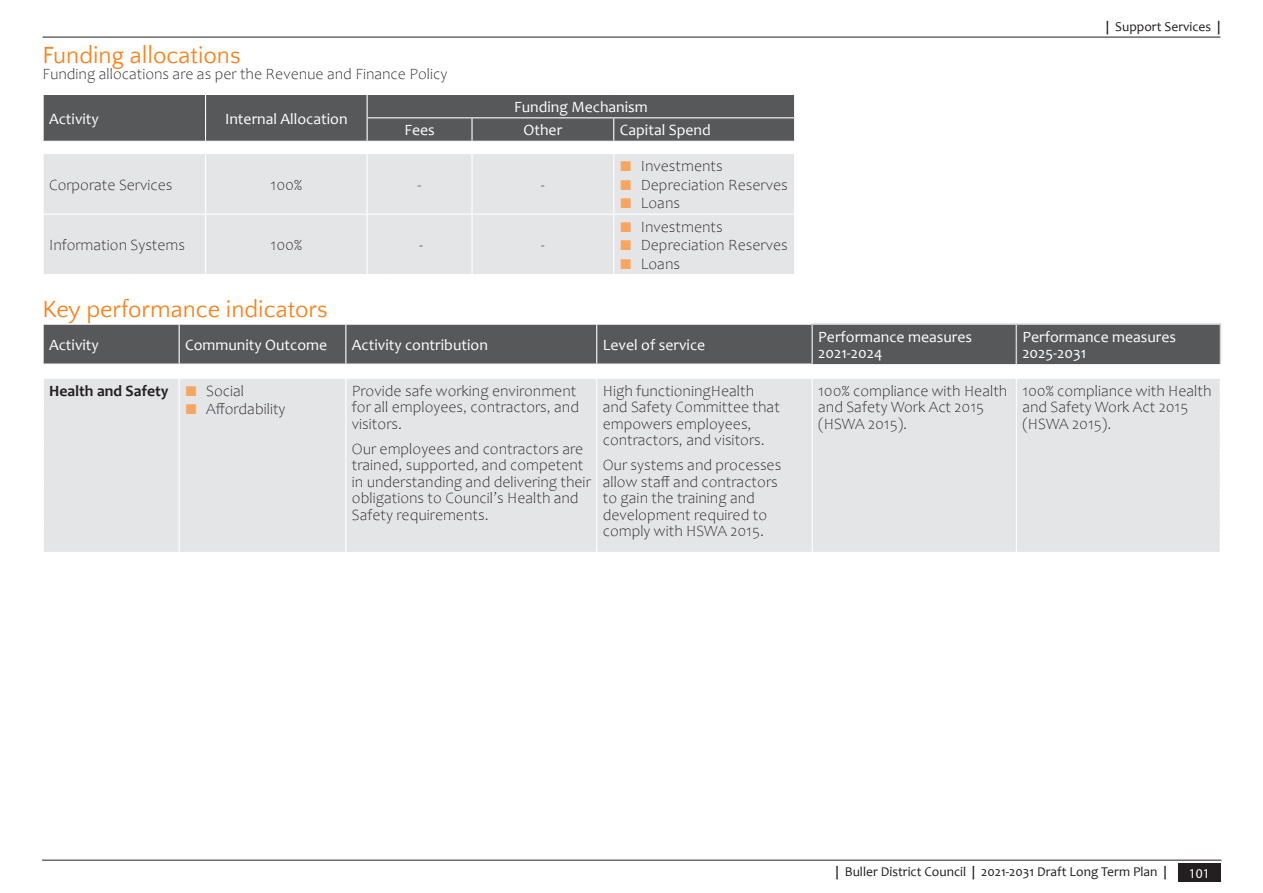
<style>
.page{position:relative;width:1263px;height:893px;background:#fff}
.page>*{position:absolute;margin:0;border:0;box-sizing:border-box;transform-origin:0 0}
.Heading_1_ORANGE{font:24px "Quattrocento Sans";color:#f58521}
.Normal{font:300 15.75px/16.5px "Candara";color:#231f20}
.Normal_-_White_Left{font:15.75px/16.5px "Candara";color:#fff}
.Normal_-_White_centr{font:15.75px "Candara";color:#fff}
.Normal_bold{font:700 15.75px "Candara";color:#231f20}
.t1{font:13.5px "Candara";color:#231f20}
.t2{font:13.5px "Myriad Pro";color:#fff}
.s1{font-weight:700}
</style>
<div class="page">
<div style="left:1178px;top:863px;width:42px;height:19px;background:#231f20"></div>
<hr style="left:42px;top:860px;width:1179px;height:1px;background:#231f20">
<hr style="left:43px;top:37px;width:1177px;height:1px;background:#231f20">
<div style="left:44px;top:154px;width:750px;height:105px;background:#e4e5e7"></div>
<svg style="left:43px;top:94px;width:752px;height:48px;background:#626364"></svg>
<hr style="left:205px;top:154px;width:1px;height:60px;background:#fff">
<hr style="left:367px;top:154px;width:1px;height:60px;background:#fff">
<hr style="left:471px;top:154px;width:2px;height:60px;background:#fff">
<hr style="left:613px;top:154px;width:1px;height:60px;background:#fff">
<hr style="left:43px;top:214px;width:163px;height:1px;background:#fff">
<hr style="left:206px;top:214px;width:161px;height:1px;background:#fff">
<hr style="left:205px;top:215px;width:1px;height:59px;background:#fff">
<hr style="left:367px;top:214px;width:105px;height:1px;background:#fff">
<hr style="left:367px;top:215px;width:1px;height:59px;background:#fff">
<hr style="left:472px;top:214px;width:142px;height:1px;background:#fff">
<hr style="left:471px;top:215px;width:2px;height:59px;background:#fff">
<hr style="left:614px;top:214px;width:181px;height:1px;background:#fff">
<hr style="left:613px;top:215px;width:1px;height:59px;background:#fff">
<div style="left:44px;top:325px;width:1176px;height:39px;background:#57585a"></div>
<div style="left:44px;top:379px;width:1175px;height:173px;background:#e4e5e7"></div>
<hr style="left:179px;top:379px;width:1px;height:173px;background:#fff">
<hr style="left:345px;top:379px;width:1px;height:173px;background:#fff">
<hr style="left:596px;top:379px;width:1px;height:173px;background:#fff">
<hr style="left:812px;top:379px;width:1px;height:173px;background:#fff">
<hr style="left:1016px;top:379px;width:1px;height:173px;background:#fff">
<hr style="left:179px;top:325px;width:1px;height:38px;background:#fff">
<hr style="left:345px;top:325px;width:1px;height:38px;background:#fff">
<hr style="left:596px;top:325px;width:1px;height:38px;background:#fff">
<hr style="left:43px;top:363px;width:136px;height:2px;background:#fff">
<hr style="left:179px;top:363px;width:167px;height:2px;background:#fff">
<hr style="left:346px;top:363px;width:251px;height:2px;background:#fff">
<hr style="left:597px;top:363px;width:216px;height:2px;background:#fff">
<svg style="left:1219px;top:364px;width:1px;height:188px"></svg>
<hr style="left:1016px;top:378px;width:205px;height:1px;background:#fff">
<hr style="left:811px;top:323px;width:205px;height:2px;background:#cfd0d2">
<hr style="left:811px;top:325px;width:2px;height:38px;background:#cfd0d2">
<hr style="left:1016px;top:323px;width:205px;height:2px;background:#cfd0d2">
<hr style="left:1015px;top:325px;width:2px;height:39px;background:#cfd0d2">
<hr style="left:1220px;top:325px;width:1px;height:39px;background:#cfd0d2">
<svg style="left:621px;top:161px;width:10px;height:10px"></svg>
<svg style="left:621px;top:180px;width:10px;height:10px"></svg>
<svg style="left:621px;top:198px;width:10px;height:10px"></svg>
<svg style="left:621px;top:222px;width:10px;height:10px"></svg>
<svg style="left:621px;top:240px;width:10px;height:10px"></svg>
<div style="left:44px;top:259px;width:750px;height:15px;background:#e4e5e7"></div>
<svg style="left:186px;top:386px;width:10px;height:10px"></svg>
<svg style="left:186px;top:404px;width:10px;height:10px"></svg>
<p class="Heading_1_ORANGE" style="left:43px;top:43px;width:200px">Funding allocations</p>
<p class="Normal" style="left:43px;top:66px;width:406px">Funding allocations are as per the Revenue and Finance Policy</p>
<p class="Normal_-_White_Left" style="left:49px;top:110px;width:51px">Activity</p>
<p class="Normal_-_White_centr" style="left:225px;top:109px;width:124px">Internal Allocation</p>
<p class="Normal_-_White_centr" style="left:514px;top:97px;width:135px">Funding Mechanism</p>
<p class="Normal_-_White_centr" style="left:404px;top:120px;width:32px">Fees</p>
<p class="Normal_-_White_centr" style="left:523px;top:120px;width:40px">Other</p>
<p class="Normal_-_White_centr" style="left:620px;top:120px;width:93px">Capital Spend</p>
<p class="Normal" style="left:49px;top:176px;width:125px">Corporate Services</p>
<p class="Normal" style="left:271px;top:176px;width:33px">100%</p>
<p class="Normal" style="left:418px;top:176px;width:5px">-</p>
<p class="Normal" style="left:541px;top:176px;width:5px">-</p>
<p class="Normal" style="left:49px;top:237px;width:137px">Information Systems</p>
<p class="Normal" style="left:271px;top:237px;width:33px">100%</p>
<p class="Normal" style="left:419px;top:237px;width:5px">-</p>
<p class="Normal" style="left:541px;top:237px;width:5px">-</p>
<p class="Normal" style="left:641px;top:158px;width:83px">Investments</p>
<p class="Normal" style="left:641px;top:176px;width:149px">Depreciation Reserves</p>
<p class="Normal" style="left:641px;top:195px;width:41px">Loans</p>
<p class="Normal" style="left:641px;top:218px;width:83px">Investments</p>
<p class="Normal" style="left:641px;top:237px;width:149px">Depreciation Reserves</p>
<p class="Normal" style="left:641px;top:256px;width:41px">Loans</p>
<p class="t1" style="left:1106px;top:18px;width:116px"><span class="s1">|</span> Support Services <span class="s1">|</span></p>
<p class="Heading_1_ORANGE" style="left:43px;top:297px;width:287px">Key performance indicators</p>
<p class="Normal_-_White_Left" style="left:49px;top:336px;width:51px">Activity</p>
<p class="Normal_-_White_Left" style="left:185px;top:336px;width:143px">Community Outcome</p>
<p class="Normal_-_White_Left" style="left:352px;top:336px;width:138px">Activity contribution</p>
<p class="Normal_-_White_Left" style="left:603px;top:336px;width:104px">Level of service</p>
<p class="Normal_-_White_Left" style="left:818px;top:328px;width:155px">Performance measures<br>2021-2024</p>
<p class="Normal_-_White_Left" style="left:1022px;top:328px;width:155px">Performance measures<br>2025-2031</p>
<p class="Normal_bold" style="left:49px;top:381px;width:121px">Health and Safety</p>
<p class="Normal" style="left:206px;top:383px;width:39px">Social</p>
<p class="Normal" style="left:206px;top:401px;width:81px">Affordability</p>
<p class="Normal" style="left:352px;top:383px;width:229px">Provide safe working environment for all employees, contractors, and visitors.</p>
<p class="Normal" style="left:352px;top:441px;width:240px">Our employees and contractors are trained, supported, and competent in understanding and delivering their obligations to Council’s Health and Safety requirements.</p>
<p class="Normal" style="left:603px;top:383px;width:179px">High functioningHealth and Safety Committee that empowers employees, contractors, and visitors.</p>
<p class="Normal" style="left:603px;top:457px;width:180px">Our systems and processes allow staff and contractors to gain the training and development required to comply with HSWA 2015.</p>
<p class="Normal" style="left:818px;top:383px;width:191px">100% compliance with Health and Safety Work Act 2015 (HSWA 2015).</p>
<p class="Normal" style="left:1022px;top:383px;width:191px">100% compliance with Health and Safety Work Act 2015 (HSWA 2015).</p>
<p class="t1" style="left:835px;top:863px;width:333px"><span class="s1">|</span> Buller District Council <span class="s1">|</span> 2021-2031 Draft Long Term Plan <span class="s1">|</span></p>
<p class="t2" style="left:1189px;top:865px;width:22px">101</p>
</div>
